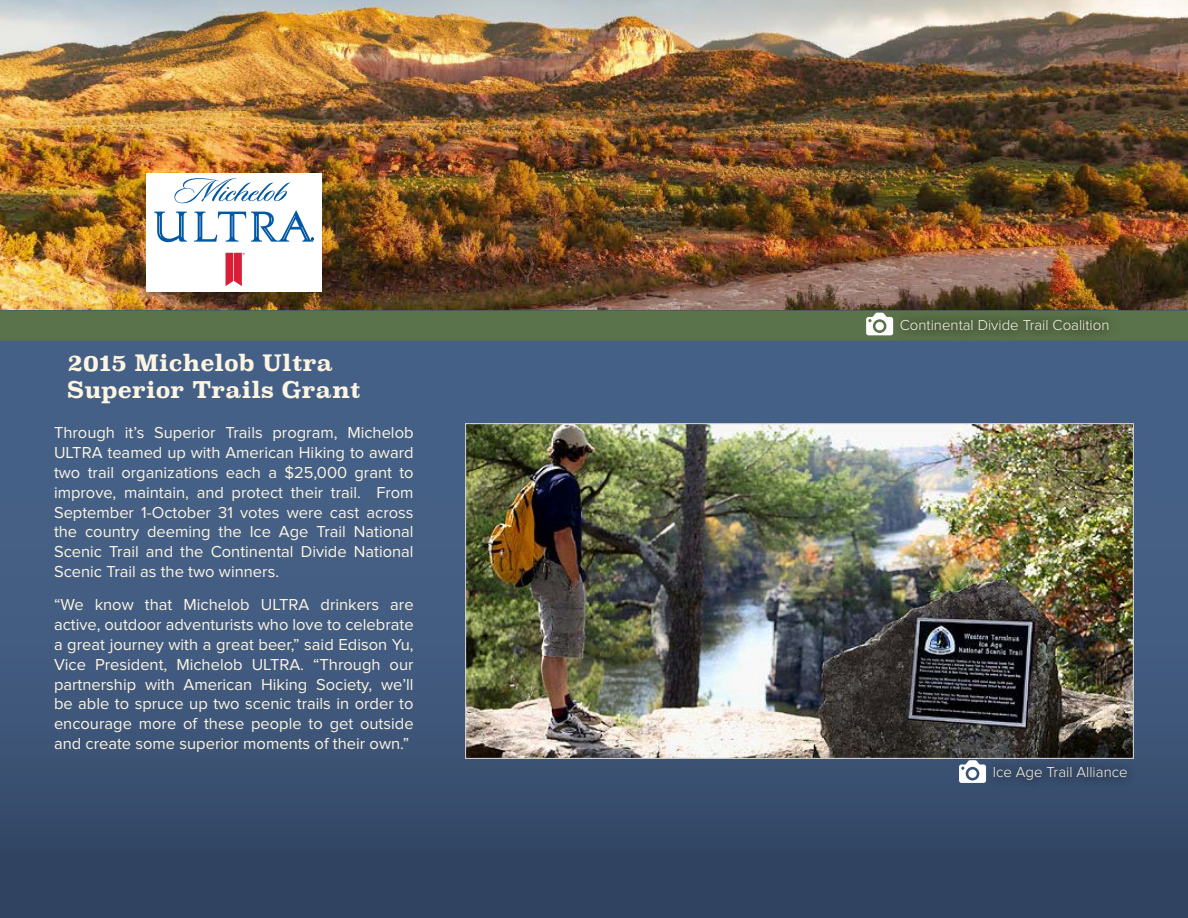
<style>
.page{position:relative;width:1188px;height:918px;background:#fff}
.page>*{position:absolute;margin:0;border:0;box-sizing:border-box;transform-origin:0 0}
.t1{font:700 22.5px/27px "Superclarendon";color:#fcf5e1}
.t2{font:16.5px/19.8px "Proxima Nova";color:#fcf5e1;text-align:justify}
.t3{font:300 15px "Proxima Nova";color:#fcf5e1}
</style>
<div class="page">
<img style="left:0;top:0;width:1188px;height:310px">
<div style="left:0;top:310px;width:1188px;height:608px;background:linear-gradient(to bottom,#4c6991,#344867)"></div>
<div style="left:0;top:310px;width:1188px;height:30px;background:#5b734a"></div>
<img style="left:466px;top:424px;width:668px;height:334px">
<div style="left:146px;top:173px;width:176px;height:119px;background:#fff"></div>
<svg style="left:174px;top:178px;width:117px;height:26px"></svg>
<svg style="left:154px;top:212px;width:33px;height:30px"></svg>
<svg style="left:194px;top:210px;width:120px;height:32px"></svg>
<svg style="left:226px;top:253px;width:19px;height:33px"></svg>
<svg style="left:959px;top:760px;width:23px;height:23px"></svg>
<div style="left:968px;top:770px;width:9px;height:8px;background:#fff;border-radius:50%"></div>
<div style="left:982px;top:755px;width:157px;height:37px;background:#000;opacity:.5"></div>
<svg style="left:866px;top:313px;width:23px;height:22px"></svg>
<div style="left:875px;top:322px;width:9px;height:8px;background:#fff;border-radius:50%"></div>
<div style="left:889px;top:307px;width:232px;height:35px;background:#000;opacity:.5"></div>
<h1 class="t1" style="left:68px;top:352px;width:294px">2015 Michelob Ultra<br>Superior Trails Grant</h1>
<p class="t2" style="left:54px;top:424px;width:361px">Through it’s Superior Trails program, Michelob ULTRA teamed up with American Hiking to award two trail organizations each a $25,000 grant to improve, maintain, and protect their trail. From September 1-October 31 votes were cast across the country deeming the Ice Age Trail National Scenic Trail and the Continental Divide National Scenic Trail as the two winners.</p>
<p class="t2" style="left:54px;top:596px;width:361px">“We know that Michelob ULTRA drinkers are active, outdoor adventurists who love to celebrate a great journey with a great beer,” said Edison Yu, Vice President, Michelob ULTRA. “Through our partnership with American Hiking Society, we’ll be able to spruce up two scenic trails in order to encourage more of these people to get outside and create some superior moments of their own.”</p>
<p class="t3" style="left:900px;top:319px;width:211px">Continental Divide Trail Coalition</p>
<p class="t3" style="left:993px;top:766px;width:136px">Ice Age Trail Alliance</p>
</div>
